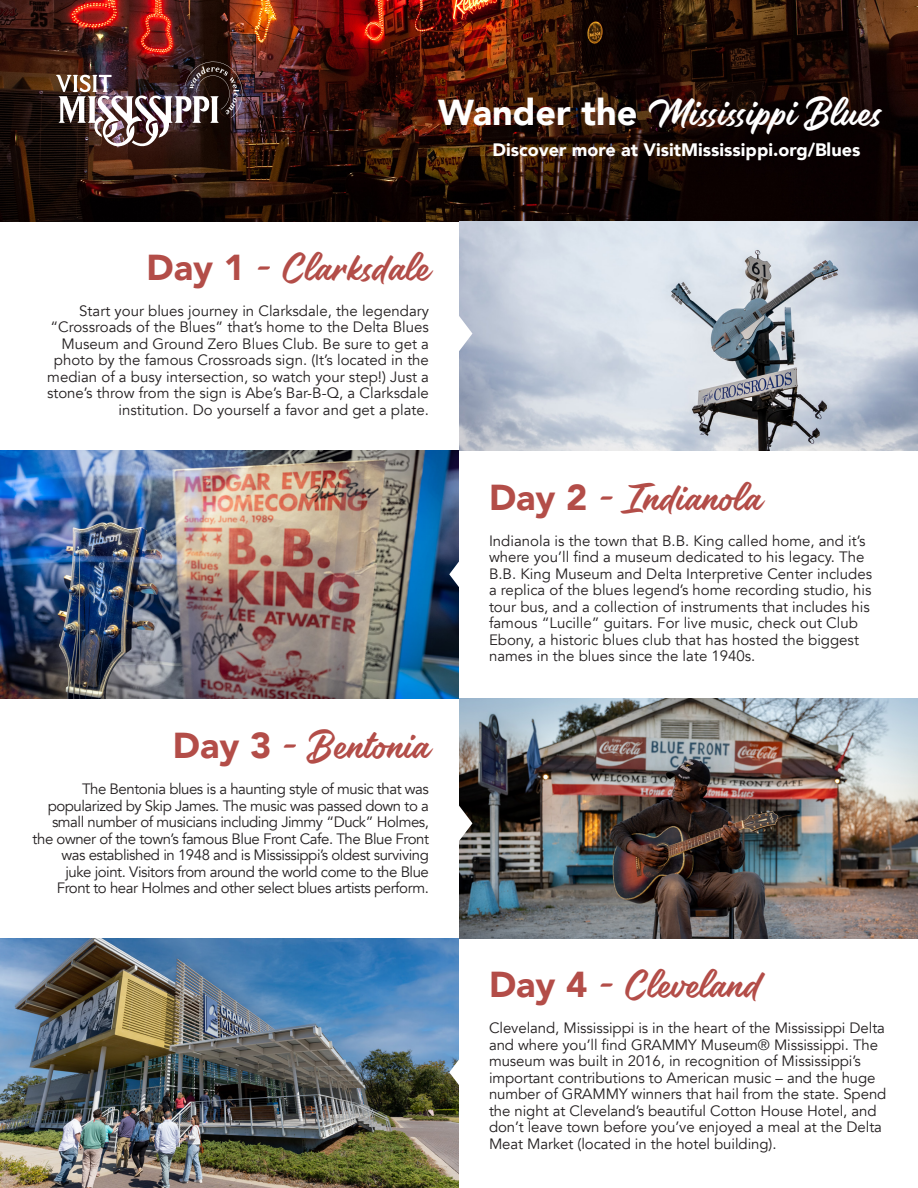
<style>
.page{position:relative;width:918px;height:1188px;background:#fff}
.page>*{position:absolute;margin:0;border:0;box-sizing:border-box;transform-origin:0 0}
.t1{font:36px "Belgates";color:#b34d48}
.t2{font:36px "Belgates";color:#fff}
.t3{font:900 18px "Avenir";color:#fff}
.t4{font:15px/16.5px "Avenir";letter-spacing:-.005em;color:#231f20}
.t5{font:15px/16.5px "Avenir";letter-spacing:-.03em;color:#231f20;text-align:right}
.s1{font-family:"Avenir";font-weight:900}
</style>
<div class="page">
<img style="left:0;top:0;width:918px;height:221px">
<img style="left:459px;top:221px;width:459px;height:229px">
<img style="left:459px;top:698px;width:459px;height:241px">
<img style="left:0;top:450px;width:459px;height:248px">
<img style="left:0;top:939px;width:459px;height:249px">
<svg style="left:459px;top:285px;width:13px;height:97px"></svg>
<svg style="left:459px;top:775px;width:13px;height:97px"></svg>
<svg style="left:449px;top:526px;width:10px;height:97px"></svg>
<svg style="left:449px;top:1024px;width:10px;height:97px"></svg>
<img style="left:56px;top:57px;width:190px;height:94px">
<p class="t2" style="left:438px;top:91px;width:444px"><span class="s1">Wander the</span> Mississippi Blues</p>
<p class="t1" style="left:147px;top:246px;width:284px"><span class="s1">Day 1</span> – Clarksdale</p>
<p class="t4" style="left:47px;top:303px;width:383px;text-align:right">Start your blues journey in Clarksdale, the legendary “Crossroads of the Blues” that’s home to the Delta Blues Museum and Ground Zero Blues Club. Be sure to get a photo by the famous Crossroads sign. (It’s located in the median of a busy intersection, so watch your step!) Just a stone’s throw from the sign is Abe’s Bar-B-Q, a Clarksdale institution. Do yourself a favor and get a plate.</p>
<p class="t1" style="left:173px;top:725px;width:258px"><span class="s1">Day 3</span> – Bentonia</p>
<p class="t5" style="left:33px;top:781px;width:398px">The Bentonia blues is a haunting style of music that was popularized by Skip James. The music was passed down to a small number of musicians including Jimmy “Duck” Holmes, the owner of the town’s famous Blue Front Cafe. The Blue Front was established in 1948 and is Mississippi’s oldest surviving juke joint. Visitors from around the world come to the Blue Front to hear Holmes and other select blues artists perform.</p>
<p class="t3" style="left:492px;top:135px;width:369px">Discover more at VisitMississippi.org/Blues</p>
<p class="t1" style="left:489px;top:476px;width:273px"><span class="s1">Day 2</span> – Indianola</p>
<p class="t4" style="left:489px;top:533px;width:385px">Indianola is the town that B.B. King called home, and it’s where you’ll find a museum dedicated to his legacy. The B.B. King Museum and Delta Interpretive Center includes a replica of the blues legend’s home recording studio, his tour bus, and a collection of instruments that includes his famous “Lucille” guitars. For live music, check out Club Ebony, a historic blues club that has hosted the biggest names in the blues since the late 1940s.</p>
<p class="t1" style="left:489px;top:964px;width:272px"><span class="s1">Day 4</span> – Cleveland</p>
<p class="t4" style="left:489px;top:1020px;width:399px">Cleveland, Mississippi is in the heart of the Mississippi Delta and where you’ll find GRAMMY Museum® Mississippi. The museum was built in 2016, in recognition of Mississippi’s important contributions to American music – and the huge number of GRAMMY winners that hail from the state. Spend the night at Cleveland’s beautiful Cotton House Hotel, and don’t leave town before you’ve enjoyed a meal at the Delta Meat Market (located in the hotel building).</p>
</div>
